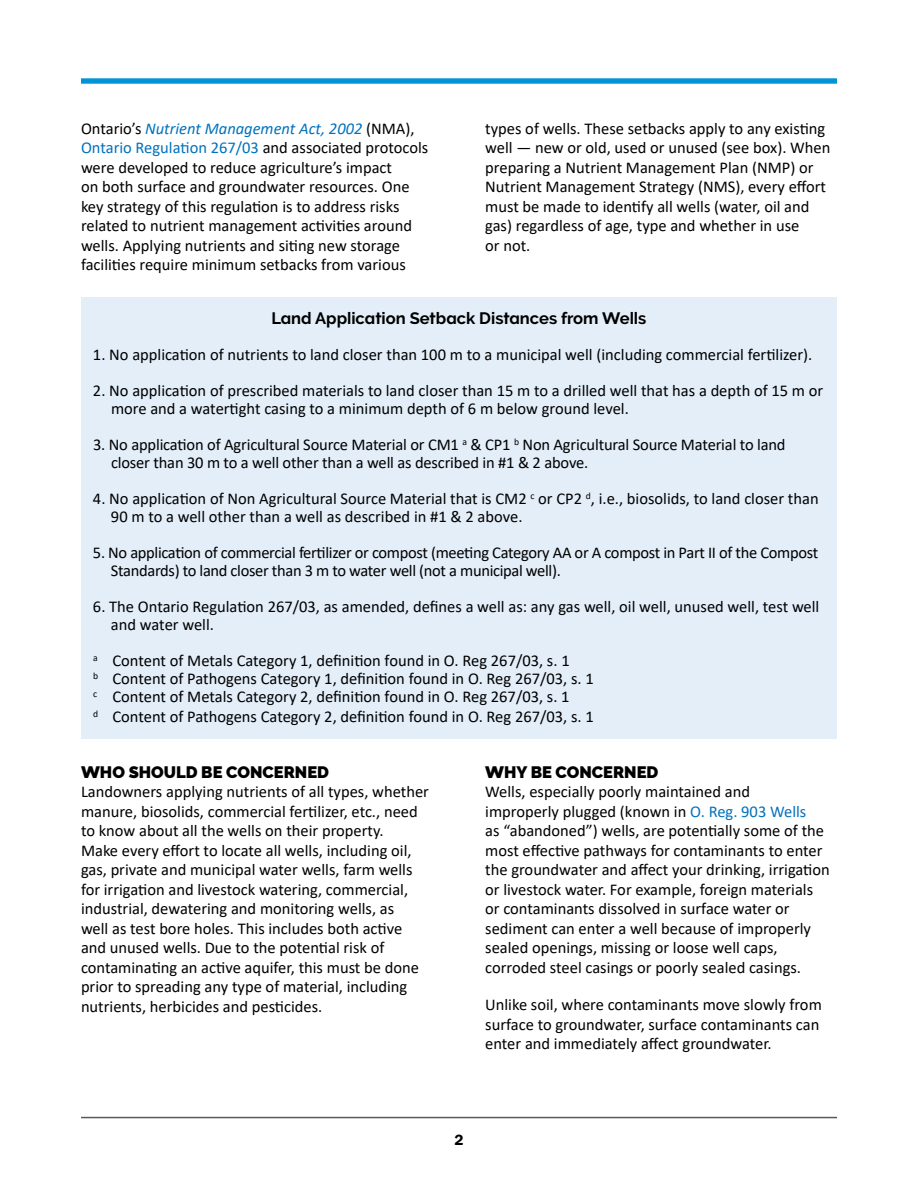
<style>
.page{position:relative;width:918px;height:1188px;background:#fff}
.page>*{position:absolute;margin:0;border:0;box-sizing:border-box;transform-origin:0 0}
.BT{font:16.5px/19.5px "Calibri";color:#000}
.sidebar_-_BT_HI_-_DkBl{font:16.5px/18px "Calibri";color:#000}
.sidebar___footnote___DkBl{font:16.5px "Calibri";color:#000}
.sidebar_-_BT_HI_-_DkBl-2{font:16.5px/18px "Calibri";letter-spacing:-.02em;color:#000}
.sidebar_-_Title_-_DkBl{font:700 16.5px "Raleway";color:#000}
.Heading_1{font:900 16.5px "Raleway";color:#000}
.t1{font:600 15px "ITC Franklin Gothic Std";color:#000}
.s1{font-style:italic;color:#0072bc}
.s2{color:#0072bc}
</style>
<div class="page">
<hr style="left:81px;top:79px;width:756px;height:4px;background:#0093d6">
<hr style="left:81px;top:1117px;width:756px;height:1px;background:#58595b">
<div style="left:81px;top:297px;width:756px;height:43px;background:#e3eef9"></div>
<div style="left:81px;top:336px;width:756px;height:40px;background:#e3eef9"></div>
<div style="left:81px;top:372px;width:756px;height:58px;background:#e3eef9"></div>
<div style="left:81px;top:426px;width:756px;height:58px;background:#e3eef9"></div>
<div style="left:81px;top:480px;width:756px;height:58px;background:#e3eef9"></div>
<div style="left:81px;top:534px;width:756px;height:58px;background:#e3eef9"></div>
<div style="left:81px;top:588px;width:756px;height:58px;background:#e3eef9"></div>
<div style="left:81px;top:642px;width:756px;height:40px;background:#e3eef9"></div>
<div style="left:81px;top:678px;width:756px;height:40px;background:#e3eef9"></div>
<div style="left:81px;top:698px;width:756px;height:40px;background:#e3eef9"></div>
<p class="BT" style="left:81px;top:118px;width:349px">Ontario’s <span class="s1">Nutrient Management Act, 2002</span> (NMA), <span class="s2">Ontario Regulation 267/03</span> and associated protocols were developed to reduce agriculture’s impact<br>on both surface and groundwater resources. One key strategy of this regulation is to address risks related to nutrient management activities around wells. Applying nutrients and siting new storage facilities require minimum setbacks from various</p>
<p class="BT" style="left:485px;top:118px;width:347px">types of wells. These setbacks apply to any existing well — new or old, used or unused (see box). When preparing a Nutrient Management Plan (NMP) or Nutrient Management Strategy (NMS), every effort must be made to identify all wells (water, oil and gas) regardless of age, type and whether in use<br>or not.</p>
<p class="sidebar_-_Title_-_DkBl" style="left:271px;top:309px;width:377px">Land Application Setback Distances from Wells</p>
<p class="sidebar_-_BT_HI_-_DkBl" style="left:93px;top:345px;width:721px">1. No application of nutrients to land closer than 100 m to a municipal well (including commercial fertilizer).</p>
<p class="sidebar_-_BT_HI_-_DkBl" style="left:111px;top:381px;width:714px;text-indent:-18px">2. No application of prescribed materials to land closer than 15 m to a drilled well that has a depth of 15 m or more and a watertight casing to a minimum depth of 6 m below ground level.</p>
<p class="sidebar_-_BT_HI_-_DkBl" style="left:111px;top:435px;width:676px;text-indent:-18px">3. No application of Agricultural Source Material or CM1 <sup>a</sup> &amp; CP1 <sup>b</sup> Non Agricultural Source Material to land closer than 30 m to a well other than a well as described in #1 &amp; 2 above.</p>
<p class="sidebar_-_BT_HI_-_DkBl" style="left:111px;top:489px;width:709px;text-indent:-18px">4. No application of Non Agricultural Source Material that is CM2 <sup>c</sup> or CP2 <sup>d</sup>, i.e., biosolids, to land closer than<br>90 m to a well other than a well as described in #1 &amp; 2 above.</p>
<p class="sidebar_-_BT_HI_-_DkBl-2" style="left:111px;top:543px;width:709px;text-indent:-18px">5. No application of commercial fertilizer or compost (meeting Category AA or A compost in Part II of the Compost<br>Standards) to land closer than 3 m to water well (not a municipal well).</p>
<p class="sidebar_-_BT_HI_-_DkBl" style="left:111px;top:597px;width:710px;text-indent:-18px">6. The Ontario Regulation 267/03, as amended, defines a well as: any gas well, oil well, unused well, test well and water well.</p>
<p class="sidebar___footnote___DkBl" style="left:93px;top:649px;width:478px"><sup>a</sup> Content of Metals Category 1, definition found in O. Reg 267/03, s. 1</p>
<p class="sidebar___footnote___DkBl" style="left:93px;top:667px;width:502px"><sup>b</sup> Content of Pathogens Category 1, definition found in O. Reg 267/03, s. 1</p>
<p class="sidebar___footnote___DkBl" style="left:93px;top:685px;width:478px"><sup>c</sup> Content of Metals Category 2, definition found in O. Reg 267/03, s. 1</p>
<p class="sidebar___footnote___DkBl" style="left:93px;top:705px;width:502px"><sup>d</sup> Content of Pathogens Category 2, definition found in O. Reg 267/03, s. 1</p>
<h2 class="Heading_1" style="left:81px;top:762px;width:250px">WHO SHOULD BE CONCERNED</h2>
<p class="BT" style="left:81px;top:782px;width:350px">Landowners applying nutrients of all types, whether manure, biosolids, commercial fertilizer, etc., need to know about all the wells on their property.<br>Make every effort to locate all wells, including oil, gas, private and municipal water wells, farm wells for irrigation and livestock watering, commercial, industrial, dewatering and monitoring wells, as<br>well as test bore holes. This includes both active and unused wells. Due to the potential risk of contaminating an active aquifer, this must be done prior to spreading any type of material, including nutrients, herbicides and pesticides.</p>
<h2 class="Heading_1" style="left:485px;top:762px;width:175px">WHY BE CONCERNED</h2>
<p class="BT" style="left:485px;top:782px;width:346px">Wells, especially poorly maintained and<br>improperly plugged (known in <span class="s2">O. Reg. 903 Wells<br></span>as “abandoned”) wells, are potentially some of the most effective pathways for contaminants to enter the groundwater and affect your drinking, irrigation or livestock water. For example, foreign materials or contaminants dissolved in surface water or sediment can enter a well because of improperly sealed openings, missing or loose well caps, corroded steel casings or poorly sealed casings.</p>
<p class="BT" style="left:485px;top:995px;width:338px">Unlike soil, where contaminants move slowly from surface to groundwater, surface contaminants can enter and immediately affect groundwater.</p>
<p class="t1" style="left:454px;top:1131px;width:10px">2</p>
</div>
